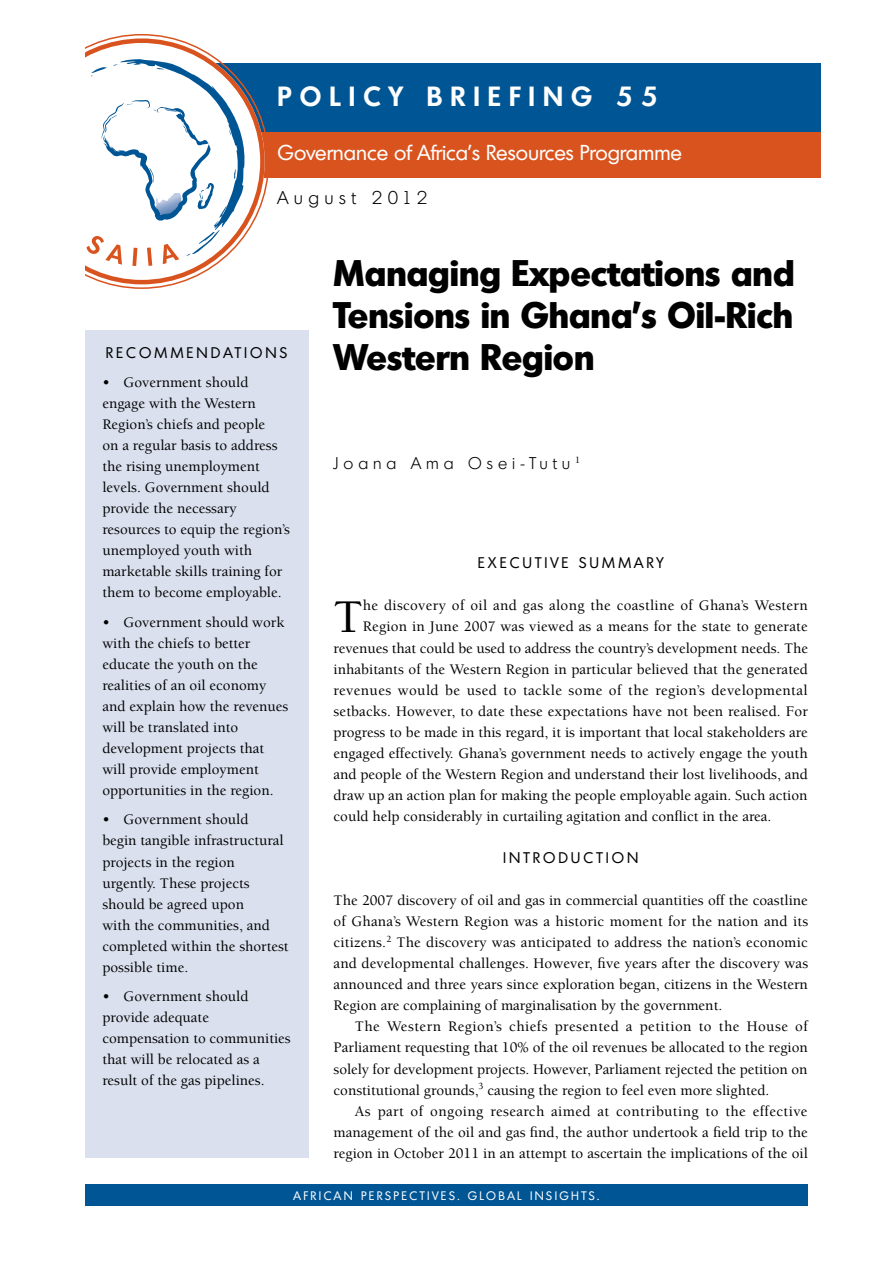
<style>
.page{position:relative;width:893px;height:1263px;background:#fff}
.page>*{position:absolute;margin:0;border:0;box-sizing:border-box;transform-origin:0 0}
.t1{font:500 48.15px "Berkeley Std";color:#000}
.t2{font:700 36px/42px "Montreal";color:#000;text-align:justify}
.t3{font:600 27px "Montreal";letter-spacing:.3em;color:#fff}
.t4{font:21px "Montreal";color:#fff}
.t5{font:300 18px "Montreal";letter-spacing:.3em;color:#000}
.t6{font:300 16.5px "Montreal";letter-spacing:.3em;color:#000}
.t7{font:500 15px/21px "Berkeley Std";color:#000}
.t8{font:500 15px "Berkeley Std";letter-spacing:.025em;color:#000}
.t9{font:500 15px "Berkeley Std";letter-spacing:.02em;color:#000}
.t10{font:15px "Montreal";letter-spacing:.2em;color:#000}
.t11{font:12px "Montreal";letter-spacing:.2em;color:#fff}
</style>
<div class="page">
<div style="left:108px;top:63px;width:713px;height:72px;background:#005695"></div>
<div style="left:108px;top:132px;width:713px;height:45px;background:#d9531e"></div>
<div style="left:85px;top:331px;width:223px;height:827px;background:#dae0ee"></div>
<svg style="left:107px;top:34px;width:162px;height:255px"></svg>
<div style="left:85px;top:1184px;width:723px;height:21px;background:#005695"></div>
<svg style="left:85px;top:38px;width:180px;height:246px"></svg>
<h3 class="t3" style="left:278px;top:79px;width:381px">POLICY BRIEFING 55</h3>
<h3 class="t4" style="left:278px;top:140px;width:406px">Governance of Africa’s Resources Programme</h3>
<p class="t5" style="left:278px;top:187px;width:151px">August 2012</p>
<p class="t10" style="left:106px;top:343px;width:183px">r ecomm endations</p>
<p class="t7" style="left:102px;top:372px;width:189px">• Government should engage with the Western<br>Region’s chiefs and people<br>on a regular basis to address the rising unemployment levels. Government should provide the necessary resources to equip the region’s unemployed youth with marketable skills training for them to become employable.</p>
<p class="t7" style="left:102px;top:612px;width:188px">• Government should work with the chiefs to better educate the youth on the realities of an oil economy and explain how the revenues will be translated into development projects that will provide employment opportunities in the region.</p>
<p class="t7" style="left:102px;top:809px;width:188px">• Government should<br>begin tangible infrastructural projects in the region urgently. These projects should be agreed upon<br>with the communities, and completed within the shortest possible time.</p>
<p class="t7" style="left:102px;top:986px;width:190px">• Government should provide adequate compensation to communities that will be relocated as a result of the gas pipelines.</p>
<h2 class="t2" style="left:334px;top:251px;width:462px">Managing Expectations and Tensions in Ghana’s Oil-Rich Western Region</h2>
<p class="t6" style="left:334px;top:453px;width:248px">Joana Ama Osei-Tutu <sup>1</sup></p>
<p class="t10" style="left:478px;top:554px;width:67px">EXEC UTIVE</p>
<p class="t10" style="left:579px;top:554px;width:86px">SUMMARY</p>
<h1 class="t1" style="left:334px;top:591px;width:31px">T</h1>
<p class="t9" style="left:363px;top:598px;width:446px">he discovery of oil and gas along the coastline of Ghana’s Western</p>
<p class="t7" style="left:363px;top:616px;width:446px">Region in June 2007 was viewed as a means for the state to generate</p>
<p class="t7" style="left:334px;top:638px;width:476px">revenues that could be used to address the country’s development needs. The</p>
<p class="t7" style="left:334px;top:659px;width:476px">inhabitants of the Western Region in particular believed that the generated</p>
<p class="t8" style="left:334px;top:682px;width:475px">revenues would be used to tackle some of the region’s developmental</p>
<p class="t7" style="left:334px;top:701px;width:476px">setbacks. However, to date these expectations have not been realised. For</p>
<p class="t7" style="left:334px;top:722px;width:476px">progress to be made in this regard, it is important that local stakeholders are</p>
<p class="t7" style="left:334px;top:743px;width:476px">engaged effectively. Ghana’s government needs to actively engage the youth</p>
<p class="t7" style="left:334px;top:764px;width:476px">and people of the Western Region and understand their lost livelihoods, and</p>
<p class="t7" style="left:334px;top:785px;width:475px">draw up an action plan for making the people employable again. Such action</p>
<p class="t7" style="left:334px;top:806px;width:439px">could help considerably in curtailing agitation and conflict in the area.</p>
<p class="t10" style="left:503px;top:848px;width:10px">INT</p>
<p class="t10" style="left:533px;top:848px;width:63px">RODUCTION</p>
<p class="t7" style="left:334px;top:890px;width:476px;text-align:justify">The 2007 discovery of oil and gas in commercial quantities off the coastline of Ghana’s Western Region was a historic moment for the nation and its citizens.<sup>2</sup> The discovery was anticipated to address the nation’s economic and developmental challenges. However, five years after the discovery was announced and three years since exploration began, citizens in the Western Region are complaining of marginalisation by the government.</p>
<p class="t7" style="left:334px;top:1016px;width:476px;text-align:justify;text-indent:21px">The Western Region’s chiefs presented a petition to the House of Parliament requesting that 10% of the oil revenues be allocated to the region solely for development projects. However, Parliament rejected the petition on constitutional grounds,<sup>3</sup> causing the region to feel even more slighted.</p>
<p class="t7" style="left:334px;top:1101px;width:476px;text-align:justify;text-indent:21px">As part of ongoing research aimed at contributing to the effective management of the oil and gas find, the author undertook a field trip to the region in October 2011 in an attempt to ascertain the implications of the oil</p>
<p class="t11" style="left:294px;top:1188px;width:307px">Afr ican per spectives. Global insig hts.</p>
</div>
